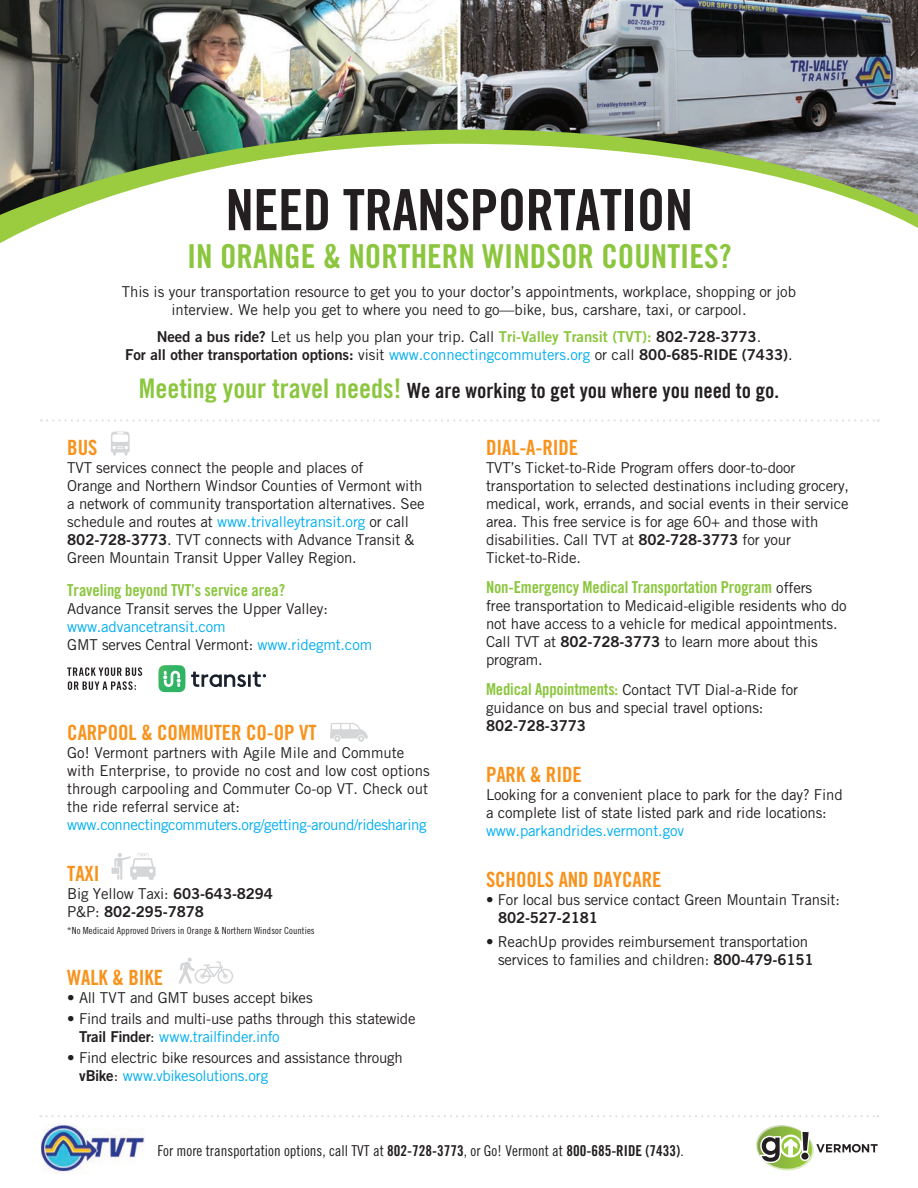
<style>
.page{position:relative;width:918px;height:1188px;background:#fff}
.page>*{position:absolute;margin:0;border:0;box-sizing:border-box;transform-origin:0 0}
.t1{font:57px "Trade Gothic Bold Cond Twenty";letter-spacing:-.01em;color:#231f20}
.t2{font:33px "Trade Gothic Bold Cond Twenty";color:#8bc63e}
.t3{font:21px "Trade Gothic Bold Cond Twenty";letter-spacing:-.005em;color:#f7931d}
.t4{font:21px "Trade Gothic Bold Cond Twenty";color:#231f20}
.t5{font:16.5px "Trade Gothic Bold Cond Twenty";letter-spacing:-.01em;color:#8bc63e}
.t6{font:15px/18px "Trade Gothic";letter-spacing:-.01em;color:#231f20}
.t7{font:15px/18px "Trade Gothic";letter-spacing:-.01em;color:#00aeef}
.t8{font:15px "Trade Gothic Bold Two";letter-spacing:-.005em;color:#231f20}
.t9{font:15px "Trade Gothic Cond Eighteen";color:#231f20}
.t10{font:9.75px "Trade Gothic Cond Eighteen";letter-spacing:.01em;color:#231f20}
.s1{font-family:"Trade Gothic Bold Two"}
.s2{font-family:"Trade Gothic Bold Two";color:#8bc63e}
.s3{font-family:"Trade Gothic"}
.s4{font-family:"Trade Gothic";color:#00aeef}
.s5{font-size:27px;color:#8bc63e}
.s6{color:#00aeef}
.s7{color:#231f20}
.s8{font-family:"Trade Gothic";font-size:15px;color:#231f20}
.s9{font-family:"Trade Gothic Bold Cond Twenty";font-size:16.5px;color:#8bc63e}
.s10{font-family:"Trade Gothic Bold Cond Twenty"}
</style>
<div class="page">
<svg style="left:330px;top:723px;width:38px;height:19px"></svg>
<svg style="left:111px;top:432px;width:19px;height:24px"></svg>
<svg style="left:178px;top:958px;width:55px;height:26px"></svg>
<svg style="left:114px;top:853px;width:42px;height:27px"></svg>
<div style="left:111px;top:867px;width:8px;height:7px;background:#d5d6d8"></div>
<svg style="left:158px;top:665px;width:27px;height:27px"></svg>
<svg style="left:191px;top:672px;width:75px;height:15px"></svg>
<svg style="left:67px;top:667px;width:75px;height:23px"></svg>
<svg style="left:41px;top:419px;width:838px;height:3px"></svg>
<svg style="left:40px;top:1115px;width:838px;height:2px"></svg>
<svg style="left:756px;top:1125px;width:122px;height:46px"></svg>
<img style="left:41px;top:1124px;width:103px;height:49px">
<svg style="left:0;top:215px;width:918px;height:28px"></svg>
<img style="left:0;top:0;width:918px;height:215px">
<hr style="left:458px;top:0;width:2px;height:130px;background:#fff">
<h1 class="t1" style="left:225px;top:175px;width:469px">NEED TRANSPORTATION</h1>
<h2 class="t2" style="left:187px;top:236px;width:546px">IN ORANGE &amp; NORTHERN WINDSOR COUNTIES?</h2>
<p class="t6" style="left:122px;top:283px;width:676px;text-align:center">This is your transportation resource to get you to your doctor’s appointments, workplace, shopping or job interview. We help you get to where you need to go—bike, bus, carshare, taxi, or carpool.</p>
<p class="t6" style="left:157px;top:328px;width:606px"><span class="s1">Need a bus ride?</span> Let us help you plan your trip. Call <span class="s2">Tri-Valley Transit (TVT):</span> <span class="s1">802-728-3773</span>.</p>
<p class="t8" style="left:125px;top:346px;width:669px">For all other transportation options: <span class="s3">visit</span> <span class="s4">www.connectingcommuters.org</span> <span class="s3">or call</span> 800-685-RIDE (7433)<span class="s3">.</span></p>
<h3 class="t4" style="left:139px;top:377px;width:642px"><span class="s5">Meeting your travel needs!</span> We are working to get you where you need to go.</h3>
<h3 class="t3" style="left:67px;top:435px;width:32px">BUS</h3>
<p class="t6" style="left:67px;top:459px;width:359px">TVT services connect the people and places of<br>Orange and Northern Windsor Counties of Vermont with a network of community transportation alternatives. See schedule and routes at <span class="s6">www.trivalleytransit.org</span> or call <span class="s1">802-728-3773</span>. TVT connects with Advance Transit &amp; Green Mountain Transit Upper Valley Region.</p>
<p class="t5" style="left:67px;top:580px;width:219px">Traveling beyond TVT’s service area?</p>
<p class="t6" style="left:67px;top:600px;width:262px">Advance Transit serves the Upper Valley:</p>
<p class="t7" style="left:67px;top:618px;width:306px">www.advancetransit.com<br><span class="s7">GMT serves Central Vermont:</span> www.ridegmt.com</p>
<h3 class="t3" style="left:67px;top:720px;width:251px">CARPOOL &amp; COMMUTER CO-OP VT</h3>
<p class="t6" style="left:67px;top:744px;width:364px">Go! Vermont partners with Agile Mile and Commute with Enterprise, to provide no cost and low cost options through carpooling and Commuter Co-op VT. Check out the ride referral service at:</p>
<p class="t7" style="left:67px;top:816px;width:361px">www.connectingcommuters.org/getting-around/ridesharing</p>
<h3 class="t3" style="left:67px;top:861px;width:34px">TAXI</h3>
<p class="t6" style="left:67px;top:885px;width:207px">Big Yellow Taxi: <span class="s1">603-643-8294</span></p>
<p class="t8" style="left:67px;top:902px;width:138px"><span class="s3">P&amp;P:</span> 802-295-7878</p>
<p class="t10" style="left:67px;top:924px;width:249px">*No Medicaid Approved Drivers in Orange &amp; Northern Windsor Counties</p>
<h3 class="t3" style="left:67px;top:964px;width:97px">WALK &amp; BIKE</h3>
<p class="t6" style="left:67px;top:988px;width:247px">• All TVT and GMT buses accept bikes</p>
<p class="t6" style="left:79px;top:1009px;width:338px;text-indent:-12px">• Find trails and multi-use paths through this statewide<br><span class="s1">Trail Finder</span>: <span class="s6">www.trailfinder.info</span></p>
<p class="t6" style="left:79px;top:1048px;width:325px;text-indent:-12px">• Find electric bike resources and assistance through <span class="s1">vBike</span>: <span class="s6">www.vbikesolutions.org</span></p>
<h3 class="t3" style="left:486px;top:435px;width:94px">DIAL-A-RIDE</h3>
<p class="t6" style="left:486px;top:459px;width:365px">TVT’s Ticket-to-Ride Program offers door-to-door transportation to selected destinations including grocery, medical, work, errands, and social events in their service area. This free service is for age 60+ and those with disabilities. Call TVT at <span class="s1">802-728-3773</span> for your Ticket-to-Ride.</p>
<p class="t5" style="left:486px;top:577px;width:328px">Non-Emergency Medical Transportation Program <span class="s8">offers</span></p>
<p class="t6" style="left:486px;top:597px;width:362px">free transportation to Medicaid-eligible residents who do not have access to a vehicle for medical appointments.<br>Call TVT at <span class="s1">802-728-3773</span> to learn more about this program.</p>
<p class="t6" style="left:486px;top:681px;width:314px"><span class="s9">Medical Appointments:</span> Contact TVT Dial-a-Ride for guidance on bus and special travel options:</p>
<p class="t8" style="left:486px;top:716px;width:101px">802-728-3773</p>
<h3 class="t3" style="left:486px;top:762px;width:97px">PARK &amp; RIDE</h3>
<p class="t6" style="left:486px;top:786px;width:358px">Looking for a convenient place to park for the day? Find a complete list of state listed park and ride locations:</p>
<p class="t7" style="left:486px;top:822px;width:200px">www.parkandrides.vermont.gov</p>
<h3 class="t3" style="left:486px;top:867px;width:177px">SCHOOLS AND DAYCARE</h3>
<p class="t6" style="left:486px;top:891px;width:355px">• For local bus service contact Green Mountain Transit:</p>
<p class="t8" style="left:498px;top:908px;width:101px">802-527-2181</p>
<p class="t6" style="left:498px;top:933px;width:317px;text-indent:-12px">• ReachUp provides reimbursement transportation services to families and children: <span class="s1">800-479-6151</span></p>
<p class="t9" style="left:157px;top:1142px;width:528px">For more transportation options, call TVT at <span class="s10">802-728-3773</span>, or Go! Vermont at <span class="s10">800-685-RIDE (7433)</span>.</p>
</div>
